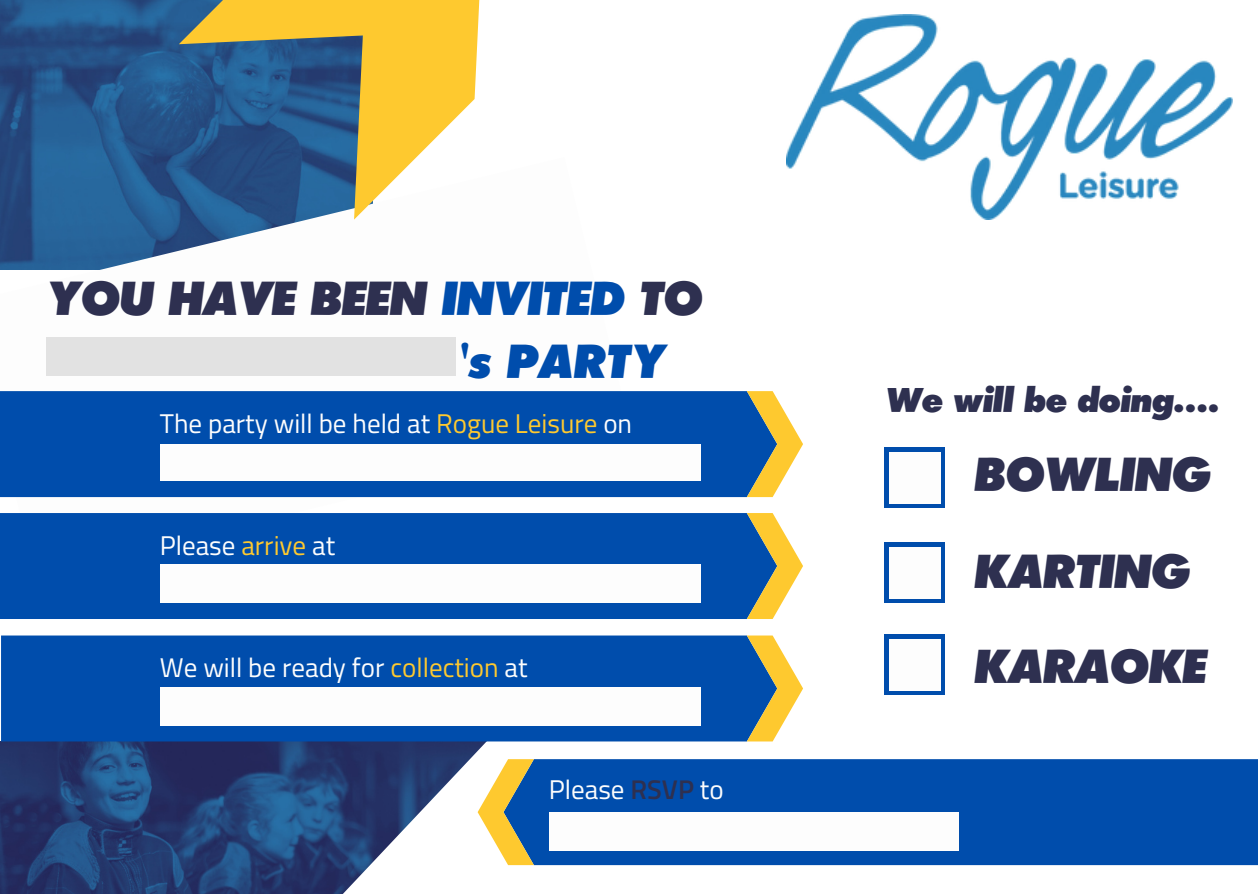
<style>
.page{position:relative;width:1258px;height:894px;background:#fff}
.page>*{position:absolute;margin:0;border:0;box-sizing:border-box;transform-origin:0 0}
.t1{font:italic 800 47.4px "Futura BQ";letter-spacing:-.015em;color:#2e3050}
.t2{font:italic 800 47.4px "Futura BQ";color:#004dac}
.t3{font:italic 800 33.9px "Futura BQ";letter-spacing:-.015em;color:#2e3050}
.t4{font:27px "Titillium Web";color:#fdfdfd}
.s1{color:#004dac}
.s2{color:#fec92f}
.s3{font-weight:600;color:#2e3050}
</style>
<div class="page">
<img style="left:0;top:0;width:179px;height:157px">
<svg style="left:0;top:157px;width:631px;height:341px"></svg>
<svg style="left:179px;top:0;width:392px;height:219px"></svg>
<div style="left:46px;top:337px;width:410px;height:39px;background:#e2e2e2"></div>
<img style="left:0;top:741px;width:285px;height:152px">
<div style="left:0;top:391px;width:747px;height:106px;background:#004dac"></div>
<svg style="left:747px;top:391px;width:56px;height:106px"></svg>
<div style="left:160px;top:445px;width:540px;height:36px;background:#fdfdfd"></div>
<div style="left:0;top:513px;width:747px;height:105px;background:#004dac"></div>
<svg style="left:747px;top:513px;width:56px;height:105px"></svg>
<div style="left:160px;top:564px;width:540px;height:38px;background:#fdfdfd"></div>
<div style="left:1px;top:635px;width:746px;height:106px;background:#004dac"></div>
<svg style="left:747px;top:635px;width:56px;height:106px"></svg>
<div style="left:160px;top:686px;width:540px;height:39px;background:#fdfdfd"></div>
<div style="left:534px;top:759px;width:724px;height:105px;background:#004dac"></div>
<svg style="left:285px;top:725px;width:249px;height:168px"></svg>
<div style="left:549px;top:812px;width:410px;height:38px;background:#fdfdfd"></div>
<img style="left:787px;top:14px;width:446px;height:205px">
<div style="left:884px;top:447px;width:61px;height:61px;background:#004dac"></div>
<div style="left:889px;top:451px;width:52px;height:52px;background:#fdfdfd"></div>
<div style="left:884px;top:542px;width:61px;height:61px;background:#004dac"></div>
<div style="left:889px;top:547px;width:52px;height:51px;background:#fdfdfd"></div>
<div style="left:884px;top:634px;width:61px;height:61px;background:#004dac"></div>
<div style="left:889px;top:638px;width:52px;height:52px;background:#fdfdfd"></div>
<p class="t1" style="left:45px;top:270px;width:657px">YOU HAVE BEEN <span class="s1">INVITED</span> TO</p>
<p class="t2" style="left:458px;top:332px;width:207px">'s PARTY</p>
<p class="t4" style="left:160px;top:402px;width:474px">The party will be held at <span class="s2">Rogue Leisure</span> on</p>
<p class="t4" style="left:160px;top:524px;width:177px">Please <span class="s2">arrive</span> at</p>
<p class="t4" style="left:160px;top:646px;width:369px">We will be ready for <span class="s2">collection</span> at</p>
<p class="t4" style="left:549px;top:768px;width:176px">Please <span class="s3">RSVP</span> to</p>
<p class="t3" style="left:884px;top:380px;width:336px">We will be doing....</p>
<p class="t1" style="left:973px;top:445px;width:238px">BOWLING</p>
<p class="t1" style="left:973px;top:542px;width:217px">KARTING</p>
<p class="t1" style="left:973px;top:637px;width:234px">KARAOKE</p>
</div>
